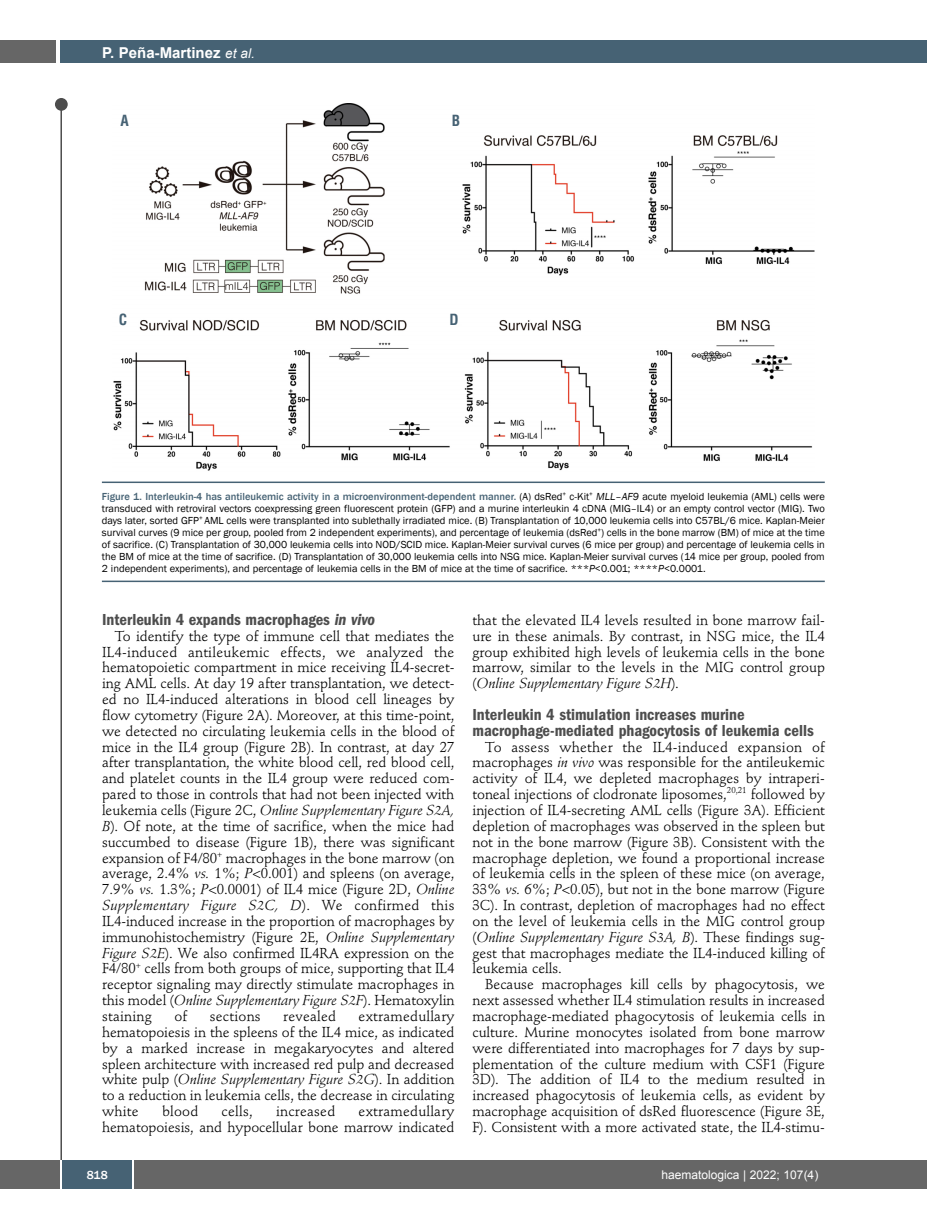
<style>
.page{position:relative;width:927px;height:1225px;background:#fff}
.page>*{position:absolute;margin:0;border:0;box-sizing:border-box;transform-origin:0 0}
.t1{font:600 condensed 16.5px/15.9px "Franklin Gothic";color:#4d4d4d}
.t2{font:700 15px "Arial";color:#fff}
.t3{font:700 condensed 15px "Helvetica";color:#466274}
.t4{font:14.25px/15.9px "Stempel Schneidler";letter-spacing:-.005em;color:#000;text-align:justify}
.t5{font:14.25px "Stempel Schneidler";letter-spacing:.015em;color:#000}
.t6{font:12px "Arial";color:#fff}
.t7{font:500 12px "Franklin Gothic";color:#fff}
.t8{font:10.5px/12px "Franklin Gothic";color:#000;text-align:justify}
.s1{font-weight:400;font-style:italic;font-size:13.5px}
.s2{font-weight:500;color:#466274}
.s3{font-style:italic}
</style>
<div class="page">
<div style="left:911px;top:40px;width:16px;height:22px;background:#466274"></div>
<div style="left:910px;top:1160px;width:17px;height:28px;background:#666"></div>
<div style="left:55px;top:98px;width:13px;height:13px;background:#4d4d4d;border-radius:50%"></div>
<hr style="left:60px;top:101px;width:2px;height:1061px;background:#4d4d4d">
<div style="left:60px;top:40px;width:852px;height:22px;background:#466274"></div>
<div style="left:0;top:40px;width:56px;height:22px;background:#666"></div>
<div style="left:0;top:1160px;width:911px;height:28px;background:#666"></div>
<div style="left:62px;top:1160px;width:71px;height:28px;background:#466274"></div>
<hr style="left:60px;top:1160px;width:2px;height:28px;background:#fff">
<svg style="left:133px;top:1160px;width:1px;height:28px"></svg>
<img style="left:113px;top:104px;width:701px;height:367px">
<hr style="left:102px;top:481px;width:723px;height:2px;background:#466274">
<hr style="left:102px;top:580px;width:723px;height:2px;background:#466274">
<p class="t2" style="left:102px;top:44px;width:154px">P. Peña-Martinez <span class="s1">et al.</span></p>
<p class="t3" style="left:121px;top:114px;width:10px">A</p>
<p class="t3" style="left:452px;top:114px;width:10px">B</p>
<p class="t3" style="left:119px;top:314px;width:10px">C</p>
<p class="t3" style="left:450px;top:314px;width:11px">D</p>
<p class="t8" style="left:102px;top:490px;width:724px"><span class="s2">Figure 1. Interleukin-4 has antileukemic activity in a microenvironment-dependent manner.</span> (A) dsRed<sup>+</sup> c-Kit<sup>+</sup> <span class="s3">MLL–AF9</span> acute myeloid leukemia (AML) cells were transduced with retroviral vectors coexpressing green fluorescent protein (GFP) and a murine interleukin 4 cDNA (MIG–IL4) or an empty control vector (MIG). Two days later, sorted GFP<sup>+</sup> AML cells were transplanted into sublethally irradiated mice. (B) Transplantation of 10,000 leukemia cells into C57BL/6 mice. Kaplan-Meier survival curves (9 mice per group, pooled from 2 independent experiments), and percentage of leukemia (dsRed<sup>+</sup>) cells in the bone marrow (BM) of mice at the time of sacrifice. (C) Transplantation of 30,000 leukemia cells into NOD/SCID mice. Kaplan-Meier survival curves (6 mice per group) and percentage of leukemia cells in the BM of mice at the time of sacrifice. (D) Transplantation of 30,000 leukemia cells into NSG mice. Kaplan-Meier survival curves (14 mice per group, pooled from 2 independent experiments), and percentage of leukemia cells in the BM of mice at the time of sacrifice. ***<span class="s3">P</span>&lt;0.001; ****<span class="s3">P</span>&lt;0.0001.</p>
<p class="t1" style="left:102px;top:613px;width:275px">Interleukin 4 expands macrophages <span class="s3">in vivo</span></p>
<p class="t4" style="left:102px;top:629px;width:354px;text-indent:13px">To identify the type of immune cell that mediates the IL4-induced antileukemic effects, we analyzed the hematopoietic compartment in mice receiving IL4-secret&shy;ing AML cells. At day 19 after transplantation, we detect&shy;ed no IL4-induced alterations in blood cell lineages by flow cytometry (Figure 2A). Moreover, at this time-point, we detected no circulating leukemia cells in the blood of mice in the IL4 group (Figure 2B). In contrast, at day 27 after transplantation, the white blood cell, red blood cell, and platelet counts in the IL4 group were reduced com&shy;pared to those in controls that had not been injected with leukemia cells (Figure 2C, <span class="s3">Online Supplementary Figure S2A, B</span>). Of note, at the time of sacrifice, when the mice had succumbed to disease (Figure 1B), there was significant expansion of F4/80<sup>+</sup> macrophages in the bone marrow (on average, 2.4% <span class="s3">vs.</span> 1%; <span class="s3">P</span>&lt;0.001) and spleens (on average, 7.9% <span class="s3">vs.</span> 1.3%; <span class="s3">P</span>&lt;0.0001) of IL4 mice (Figure 2D, <span class="s3">Online Supplementary Figure S2C, D</span>). We confirmed this IL4-induced increase in the proportion of macrophages by immunohistochemistry (Figure 2E, <span class="s3">Online Supplementary Figure S2E</span>). We also confirmed IL4RA expression on the F4/80<sup>+</sup> cells from both groups of mice, supporting that IL4 receptor signaling may directly stimulate macrophages in this model (<span class="s3">Online Supplementary Figure S2F</span>). Hematoxylin staining</p>
<p class="t4" style="left:102px;top:1009px;width:354px;text-indent:257px">extramedullary hematopoiesis in the spleens of the IL4 mice, as indicated by a marked increase in megakaryocytes and altered spleen architecture with increased red pulp and decreased white pulp (<span class="s3">Online Supplementary Figure S2G</span>). In addition to a reduction in leukemia cells, the decrease in circulating white</p>
<p class="t4" style="left:174px;top:1009px;width:14px">of</p>
<p class="t5" style="left:210px;top:1010px;width:52px">sections</p>
<p class="t5" style="left:283px;top:1010px;width:54px">revealed</p>
<p class="t4" style="left:102px;top:1104px;width:354px;text-align:right">extramedullary<br>hematopoiesis, and hypocellular bone marrow indicated</p>
<p class="t4" style="left:162px;top:1104px;width:38px">blood</p>
<p class="t4" style="left:222px;top:1104px;width:33px">cells,</p>
<p class="t5" style="left:276px;top:1105px;width:61px">increased</p>
<p class="t4" style="left:472px;top:613px;width:354px">that the elevated IL4 levels resulted in bone marrow fail&shy;ure in these animals. By contrast, in NSG mice, the IL4 group exhibited high levels of leukemia cells in the bone marrow, similar to the levels in the MIG control group (<span class="s3">Online Supplementary Figure S2H</span>).</p>
<p class="t1" style="left:472px;top:708px;width:343px">Interleukin 4 stimulation increases murine macrophage-mediated phagocytosis of leukemia cells</p>
<p class="t4" style="left:472px;top:740px;width:354px;text-indent:13px">To assess whether the IL4-induced expansion of macrophages <span class="s3">in vivo</span> was responsible for the antileukemic activity of IL4, we depleted macrophages by intraperi&shy;toneal injections of clodronate liposomes,<sup>20,21</sup> followed by injection of IL4-secreting AML cells (Figure 3A). Efficient depletion of macrophages was observed in the spleen but not in the bone marrow (Figure 3B). Consistent with the macrophage depletion, we found a proportional increase of leukemia cells in the spleen of these mice (on average, 33% <span class="s3">vs.</span> 6%; <span class="s3">P</span>&lt;0.05), but not in the bone marrow (Figure 3C). In contrast, depletion of macrophages had no effect on the level of leukemia cells in the MIG control group (<span class="s3">Online Supplementary Figure S3A, B</span>). These findings sug&shy;gest that macrophages mediate the IL4-induced killing of leukemia cells.</p>
<p class="t4" style="left:472px;top:978px;width:354px;text-indent:13px">Because macrophages kill cells by phagocytosis, we next assessed whether IL4 stimulation results in increased macrophage-mediated phagocytosis of leukemia cells in culture. Murine monocytes isolated from bone marrow were differentiated into macrophages for 7 days by sup&shy;plementation of the culture medium with CSF1 (Figure 3D). The addition of IL4 to the medium resulted in increased phagocytosis of leukemia cells, as evident by macrophage acquisition of dsRed fluorescence (Figure 3E, F). Consistent with a more activated state, the IL4-stimu-</p>
<p class="t7" style="left:87px;top:1167px;width:23px">818</p>
<p class="t6" style="left:661px;top:1168px;width:158px">haematologica | 2022; 107(4)</p>
</div>
